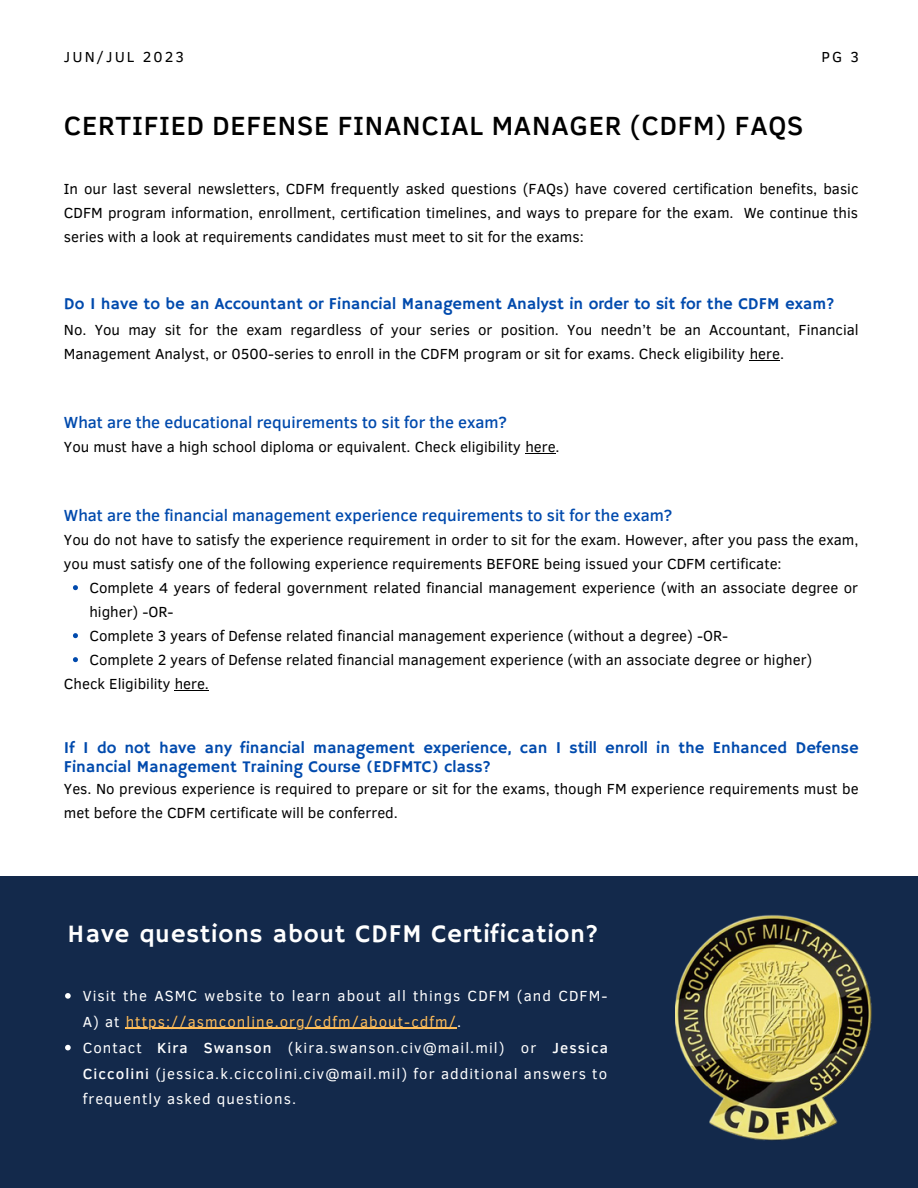
<style>
.page{position:relative;width:918px;height:1188px;background:#fff}
.page>*{position:absolute;margin:0;border:0;box-sizing:border-box;transform-origin:0 0}
.t1{font:500 27px "Clear Sans";letter-spacing:.03em;color:#000}
.t2{font:25.5px "Hammersmith One";letter-spacing:.03em;color:#fff}
.t3{font:16.5px/19px "Hammersmith One";color:#004aad}
.t4{font:500 16.5px "Clear Sans";color:#004aad}
.t5{font:15px/24px "Clear Sans";color:#000}
.t6{font:15px/25.8px "Clear Sans";letter-spacing:.07em;color:#fff}
.t7{font:14.85px "Clear Sans";letter-spacing:.14em;color:#000}
.s1{color:#ffbd59}
.s2{font-weight:500}
</style>
<div class="page">
<svg style="left:73px;top:585px;width:5px;height:5px"></svg>
<svg style="left:73px;top:633px;width:5px;height:5px"></svg>
<svg style="left:73px;top:657px;width:5px;height:5px"></svg>
<hr style="left:750px;top:360px;width:30px;height:1px;background:#000">
<hr style="left:525px;top:453px;width:31px;height:1px;background:#000">
<hr style="left:175px;top:690px;width:34px;height:1px;background:#000">
<div style="left:0;top:876px;width:918px;height:312px;background:#13294b"></div>
<img style="left:675px;top:915px;width:197px;height:226px">
<svg style="left:65px;top:993px;width:6px;height:6px"></svg>
<hr style="left:126px;top:1028px;width:331px;height:1px;background:#ffbd59">
<svg style="left:65px;top:1045px;width:6px;height:5px"></svg>
<p class="t7" style="left:64px;top:46px;width:122px">JUN/JUL 2023</p>
<p class="t7" style="left:821px;top:46px;width:39px">PG 3</p>
<p class="t1" style="left:64px;top:106px;width:741px">CERTIFIED DEFENSE FINANCIAL MANAGER (CDFM) FAQS</p>
<p class="t5" style="left:64px;top:176px;width:796px;text-align:justify">In our last several newsletters, CDFM frequently asked questions (FAQs) have covered certification benefits, basic CDFM program information, enrollment, certification timelines, and ways to prepare for the exam. We continue this series with a look at requirements candidates must meet to sit for the exams:</p>
<p class="t3" style="left:64px;top:295px;width:772px">Do I have to be an Accountant or Financial Management Analyst in order to sit for the CDFM exam?</p>
<p class="t5" style="left:64px;top:317px;width:796px">No. You may sit for the exam regardless of your series or position. You needn’t be an Accountant, Financial<br>Management Analyst, or 0500-series to enroll in the CDFM program or sit for exams. Check eligibility here.</p>
<p class="t4" style="left:64px;top:410px;width:445px">What are the educational requirements to sit for the exam?</p>
<p class="t5" style="left:64px;top:434px;width:497px">You must have a high school diploma or equivalent. Check eligibility here.</p>
<p class="t4" style="left:64px;top:503px;width:610px">What are the financial management experience requirements to sit for the exam?</p>
<p class="t5" style="left:64px;top:527px;width:796px">You do not have to satisfy the experience requirement in order to sit for the exam. However, after you pass the exam, you must satisfy one of the following experience requirements BEFORE being issued your CDFM certificate:</p>
<p class="t5" style="left:89px;top:575px;width:770px">Complete 4 years of federal government related financial management experience (with an associate degree or higher) -OR-</p>
<p class="t5" style="left:89px;top:623px;width:640px">Complete 3 years of Defense related financial management experience (without a degree) -OR-</p>
<p class="t5" style="left:89px;top:647px;width:725px">Complete 2 years of Defense related financial management experience (with an associate degree or higher)</p>
<p class="t5" style="left:64px;top:671px;width:147px">Check Eligibility here.</p>
<p class="t3" style="left:64px;top:739px;width:796px">If I do not have any financial management experience, can I still enroll in the Enhanced Defense<br>Financial Management Training Course (EDFMTC) class?</p>
<p class="t5" style="left:64px;top:776px;width:796px">Yes. No previous experience is required to prepare or sit for the exams, though FM experience requirements must be met before the CDFM certificate will be conferred.</p>
<p class="t2" style="left:68px;top:919px;width:533px">Have questions about CDFM Certification?</p>
<p class="t6" style="left:83px;top:982px;width:526px">Visit the ASMC website to learn about all things CDFM (and CDFM-<br>A) at <span class="s1">https://asmconline.org/cdfm/about-cdfm/</span>.</p>
<p class="t6" style="left:83px;top:1034px;width:527px;text-align:justify">Contact <span class="s2">Kira Swanson</span> (kira.swanson.civ@mail.mil) or <span class="s2">Jessica Ciccolini</span> (jessica.k.ciccolini.civ@mail.mil) for additional answers to frequently asked questions.</p>
</div>
